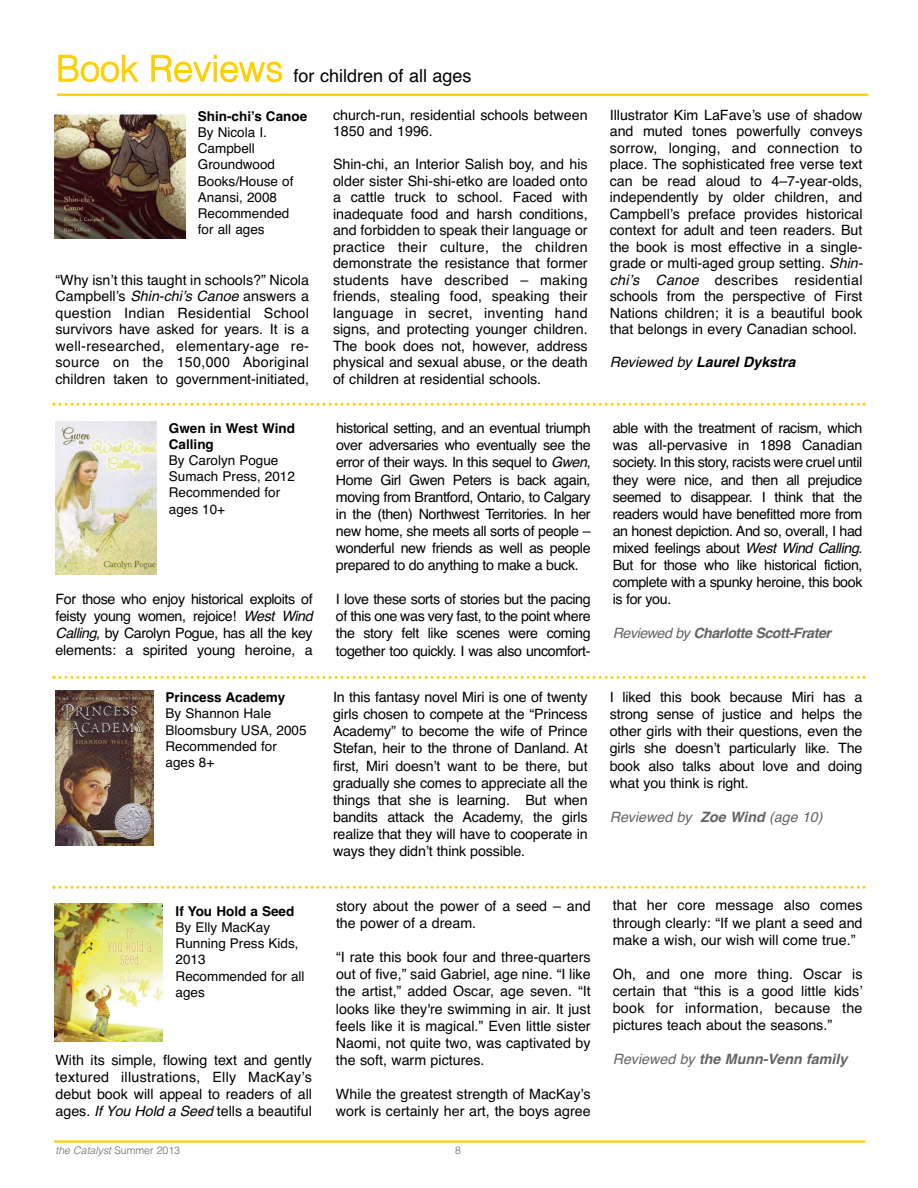
<style>
.page{position:relative;width:918px;height:1188px;background:#fff}
.page>*{position:absolute;margin:0;border:0;box-sizing:border-box;transform-origin:0 0}
.t1{font:18px "Helvetica";color:#000}
.t2{font:14.25px/17.1px "Helvetica";color:#000;text-align:justify}
.t3{font:italic 700 14.25px "Helvetica";letter-spacing:-.035em;color:#636466}
.t4{font:italic 700 14.25px "Helvetica";color:#636466}
.t5{font:italic 14.25px "Helvetica";color:#636466}
.t6{font:italic 700 14.25px "Helvetica";color:#000}
.t7{font:13.5px/16.2px "Helvetica";color:#000}
.t8{font:700 13.5px/16.2px "Helvetica";color:#000}
.t9{font:italic 300 10.5px "Helvetica";color:#636466}
.t10{font:300 10.5px "Helvetica";color:#636466}
.s1{font-weight:300;font-size:36px;color:#ffcf01}
.s2{font-style:italic}
.s3{font-weight:400}
.s4{font-weight:700}
.s5{font-style:normal}
</style>
<div class="page">
<hr style="left:57px;top:94px;width:811px;height:2px;background:#ffcf01">
<img style="left:54px;top:113px;width:132px;height:126px">
<img style="left:56px;top:421px;width:101px;height:153px">
<img style="left:55px;top:904px;width:108px;height:137px">
<svg style="left:52px;top:403px;width:814px;height:3px"></svg>
<svg style="left:52px;top:886px;width:814px;height:3px"></svg>
<svg style="left:52px;top:676px;width:814px;height:3px"></svg>
<img style="left:56px;top:690px;width:98px;height:156px">
<hr style="left:54px;top:1140px;width:811px;height:3px;background:#ffcf01">
<p class="t1" style="left:56px;top:65px;width:417px"><span class="s1">Book Reviews</span> for children of all ages</p>
<p class="t8" style="left:198px;top:108px;width:111px">Shin-chi’s Canoe</p>
<p class="t7" style="left:198px;top:124px;width:97px">By Nicola I.<br>Campbell<br>Groundwood<br>Books/House of<br>Anansi, 2008<br>Recommended for all ages</p>
<p class="t2" style="left:56px;top:271px;width:255px;line-height:16.5px">“Why isn’t this taught in schools?” Nicola Campbell’s <span class="s2">Shin-chi’s Canoe</span> answers a question Indian Residential School survivors have asked for years. It is a well-researched, elementary-age re&shy;source on the 150,000 Aboriginal children taken to government-initiated,</p>
<p class="t8" style="left:169px;top:420px;width:128px">Gwen in West Wind<br>Calling</p>
<p class="t7" style="left:169px;top:452px;width:128px">By Carolyn Pogue<br>Sumach Press, 2012<br>Recommended for ages 10+</p>
<p class="t2" style="left:56px;top:590px;width:259px">For those who enjoy historical exploits of feisty young women, rejoice! <span class="s2">West Wind Calling</span>, by Carolyn Pogue, has all the key elements: a spirited young heroine, a</p>
<p class="t8" style="left:166px;top:689px;width:121px">Princess Academy</p>
<p class="t7" style="left:166px;top:706px;width:143px">By Shannon Hale<br>Bloomsbury USA, 2005<br>Recommended for ages 8+</p>
<p class="t8" style="left:176px;top:903px;width:120px">If You Hold a Seed</p>
<p class="t7" style="left:176px;top:919px;width:131px">By Elly MacKay<br>Running Press Kids,<br>2013<br>Recommended for all ages</p>
<p class="t2" style="left:56px;top:1051px;width:258px">With its simple, flowing text and gently textured illustrations, Elly MacKay’s debut book will appeal to readers of all ages. <span class="s2">If You Hold a Seed</span> tells a beautiful</p>
<p class="t2" style="left:333px;top:107px;width:256px;line-height:16.5px">church-run, residential schools between<br>1850 and 1996.</p>
<p class="t2" style="left:333px;top:156px;width:256px;line-height:16.5px">Shin-chi, an Interior Salish boy, and his older sister Shi-shi-etko are loaded onto a cattle truck to school. Faced with inadequate food and harsh conditions, and forbidden to speak their language or practice their culture, the children demonstrate the resistance that former students have described – making friends, stealing food, speaking their language in secret, inventing hand signs, and protecting younger children.<br>The book does not, however, address physical and sexual abuse, or the death of children at residential schools.</p>
<p class="t2" style="left:336px;top:420px;width:256px">historical setting, and an eventual triumph over adversaries who eventually see the error of their ways. In this sequel to <span class="s2">Gwen</span>, Home Girl Gwen Peters is back again, moving from Brantford, Ontario, to Calgary in the (then) Northwest Territories. In her new home, she meets all sorts of people – wonderful new friends as well as people prepared to do anything to make a buck.</p>
<p class="t2" style="left:336px;top:591px;width:256px">I love these sorts of stories but the pacing of this one was very fast, to the point where the story felt like scenes were coming together too quickly. I was also uncomfort-</p>
<p class="t2" style="left:610px;top:107px;width:254px;line-height:16.5px">Illustrator Kim LaFave’s use of shadow and muted tones powerfully conveys sorrow, longing, and connection to place. The sophisticated free verse text can be read aloud to 4–7-year-olds, independently by older children, and Campbell’s preface provides historical context for adult and teen readers. But the book is most effective in a single&shy;grade or multi-aged group setting. <span class="s2">Shin&shy;chi’s Canoe</span> describes residential schools from the perspective of First Nations children; it is a beautiful book that belongs in every Canadian school.</p>
<p class="t6" style="left:610px;top:354px;width:187px"><span class="s3">Reviewed by</span> Laurel Dykstra</p>
<p class="t2" style="left:613px;top:420px;width:251px">able with the treatment of racism, which was all-pervasive in 1898 Canadian society. In this story, racists were cruel until they were nice, and then all prejudice seemed to disappear. I think that the readers would have benefitted more from an honest depiction. And so, overall, I had mixed feelings about <span class="s2">West Wind Calling</span>.<br>But for those who like historical fiction, complete with a spunky heroine, this book is for you.</p>
<p class="t3" style="left:613px;top:625px;width:220px"><span class="s3">Reviewed by</span> Charlotte Scott-Frater</p>
<p class="t2" style="left:333px;top:689px;width:256px">In this fantasy novel Miri is one of twenty girls chosen to compete at the “Princess Academy” to become the wife of Prince Stefan, heir to the throne of Danland. At first, Miri doesn’t want to be there, but gradually she comes to appreciate all the things that she is learning. But when bandits attack the Academy, the girls realize that they will have to cooperate in ways they didn’t think possible.</p>
<p class="t2" style="left:610px;top:689px;width:254px">I liked this book because Miri has a strong sense of justice and helps the other girls with their questions, even the girls she doesn’t particularly like. The book also talks about love and doing what you think is right.</p>
<p class="t5" style="left:610px;top:809px;width:214px">Reviewed by <span class="s4">Zoe Wind</span> (age 10)</p>
<p class="t2" style="left:336px;top:897px;width:256px">story about the power of a seed – and the power of a dream.</p>
<p class="t2" style="left:336px;top:949px;width:256px">“I rate this book four and three-quarters out of five,” said Gabriel, age nine. “I like the artist,” added Oscar, age seven. “It looks like they're swimming in air. It just feels like it is magical.” Even little sister Naomi, not quite two, was captivated by the soft, warm pictures.</p>
<p class="t2" style="left:336px;top:1086px;width:256px">While the greatest strength of MacKay’s work is certainly her art, the boys agree</p>
<p class="t2" style="left:613px;top:897px;width:251px">that her core message also comes through clearly: “If we plant a seed and make a wish, our wish will come true.”</p>
<p class="t2" style="left:613px;top:965px;width:251px">Oh, and one more thing. Oscar is certain that “this is a good little kids’ book for information, because the pictures teach about the seasons.”</p>
<p class="t4" style="left:613px;top:1051px;width:236px"><span class="s3">Reviewed by</span> the Munn-Venn family</p>
<p class="t9" style="left:56px;top:1143px;width:126px">the Catalyst <span class="s5">Summer 2013</span></p>
<p class="t10" style="left:455px;top:1142px;width:7px">8</p>
</div>
